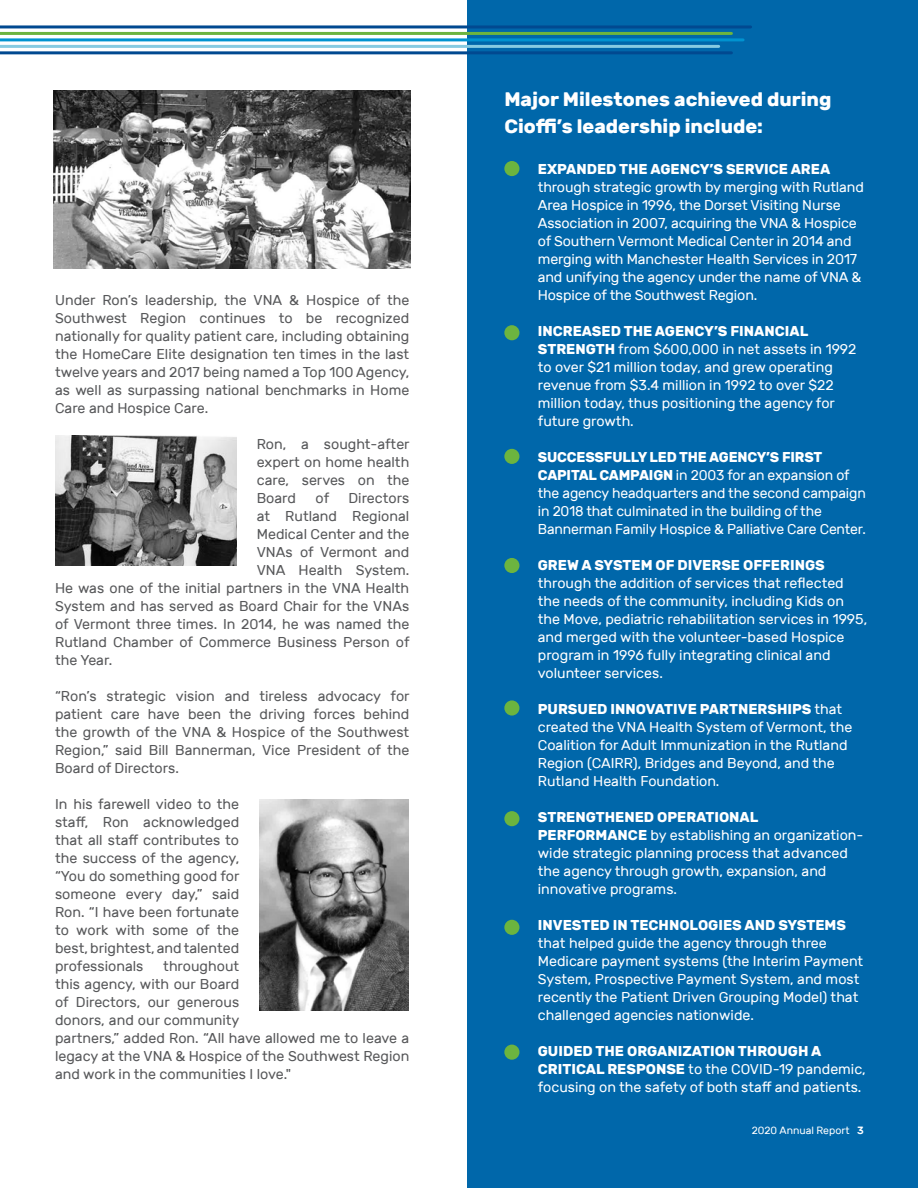
<style>
.page{position:relative;width:918px;height:1188px;background:#fff}
.page>*{position:absolute;margin:0;border:0;box-sizing:border-box;transform-origin:0 0}
.t1{font:700 19.5px/27px "Rubik";color:#fff}
.t2{font:14.25px/18px "Rubik";color:#fff}
.t3{font:14.25px/18px "Rubik";color:#57585a;text-align:justify}
.t4{font:10.5px "Rubik";color:#fff}
.s1{font-weight:700}
.s2{font-weight:500}
</style>
<div class="page">
<div style="left:468px;top:0;width:450px;height:1188px;background:#0067aa"></div>
<div style="left:504px;top:161px;width:15px;height:15px;background:#6cb43f;border-radius:50%"></div>
<div style="left:504px;top:325px;width:15px;height:15px;background:#6cb43f;border-radius:50%"></div>
<div style="left:504px;top:558px;width:15px;height:15px;background:#6cb43f;border-radius:50%"></div>
<div style="left:504px;top:700px;width:15px;height:16px;background:#6cb43f;border-radius:50%"></div>
<div style="left:504px;top:811px;width:15px;height:15px;background:#6cb43f;border-radius:50%"></div>
<div style="left:504px;top:920px;width:15px;height:15px;background:#6cb43f;border-radius:50%"></div>
<div style="left:504px;top:1045px;width:15px;height:15px;background:#6cb43f;border-radius:50%"></div>
<div style="left:504px;top:449px;width:15px;height:15px;background:#6cb43f;border-radius:50%"></div>
<img style="left:54px;top:91px;width:357px;height:178px">
<img style="left:55px;top:435px;width:182px;height:130px">
<img style="left:259px;top:799px;width:150px;height:211px">
<hr style="left:0;top:25px;width:751px;height:3px;background:#014990">
<hr style="left:0;top:32px;width:731px;height:3px;background:#6cb43f">
<hr style="left:0;top:38px;width:743px;height:3px;background:#0093d0">
<hr style="left:0;top:45px;width:719px;height:3px;background:#87cbe1">
<hr style="left:0;top:51px;width:731px;height:3px;background:#014990">
<p class="t3" style="left:55px;top:291px;width:356px">Under Ron’s leadership, the VNA &amp; Hospice of the Southwest Region continues to be recognized nationally for quality patient care, including obtaining the HomeCare Elite designation ten times in the last twelve years and 2017 being named a Top 100 Agency, as well as surpassing national benchmarks in Home Care and Hospice Care.</p>
<p class="t3" style="left:257px;top:435px;width:154px">Ron, a sought-after expert on home health care, serves on the Board</p>
<p class="t3" style="left:316px;top:489px;width:15px">of</p>
<p class="t3" style="left:348px;top:489px;width:62px">Directors</p>
<p class="t3" style="left:257px;top:507px;width:154px">at Rutland Regional</p>
<p class="t3" style="left:257px;top:525px;width:154px">Medical Center and the</p>
<p class="t3" style="left:257px;top:543px;width:154px">VNAs of Vermont and</p>
<p class="t3" style="left:257px;top:561px;width:154px">VNA Health System.</p>
<p class="t3" style="left:55px;top:579px;width:356px">He was one of the initial partners in the VNA Health</p>
<p class="t3" style="left:55px;top:597px;width:356px">System and has served as Board Chair for the VNAs</p>
<p class="t3" style="left:55px;top:615px;width:356px">of Vermont three times. In 2014, he was named the</p>
<p class="t3" style="left:55px;top:633px;width:356px">Rutland Chamber of Commerce Business Person of</p>
<p class="t3" style="left:55px;top:651px;width:59px">the Year.</p>
<p class="t3" style="left:55px;top:687px;width:356px">“Ron’s strategic vision and tireless advocacy for patient care have been the driving forces behind the growth of the VNA &amp; Hospice of the Southwest Region,” said Bill Bannerman, Vice President of the Board of Directors.</p>
<p class="t3" style="left:55px;top:795px;width:186px">In his farewell video to the staff, Ron acknowledged that all staff contributes to the success of the agency, “You do something good for someone every day,” said Ron. “I have been fortunate to work with some of the best, brightest, and talented professionals</p>
<p class="t3" style="left:55px;top:957px;width:356px;text-align:left;text-indent:108px">throughout<br>this agency, with our Board<br>of Directors, our generous<br>donors, and our community<br>partners,” added Ron. “All have allowed me to leave a legacy at the VNA &amp; Hospice of the Southwest Region and work in the communities I love."</p>
<p class="t1" style="left:504px;top:86px;width:329px">Major Milestones achieved during<br>Cioffi’s leadership include:</p>
<p class="t2" style="left:538px;top:161px;width:328px"><span class="s1">EXPANDED THE AGENCY’S SERVICE AREA </span>through strategic growth by merging with Rutland Area Hospice in 1996, the Dorset Visiting Nurse Association in 2007, acquiring the VNA &amp; Hospice of Southern Vermont Medical Center in 2014 and merging with Manchester Health Services in 2017 and unifying the agency under the name of VNA &amp; Hospice of the Southwest Region.</p>
<p class="t2" style="left:538px;top:323px;width:320px"><span class="s1">INCREASED THE AGENCY’S FINANCIAL STRENGTH</span> from $600,000 in net assets in 1992 to over $21 million today, and grew operating revenue from $3.4 million in 1992 to over $22 million today, thus positioning the agency for future growth.</p>
<p class="t2" style="left:538px;top:449px;width:330px"><span class="s1">SUCCESSFULLY LED THE AGENCY’S FIRST CAPITAL CAMPAIGN</span> in 2003 for an expansion of the agency headquarters and the second campaign in 2018 that culminated in the building of the Bannerman Family Hospice &amp; Palliative Care Center.</p>
<p class="t2" style="left:538px;top:557px;width:331px"><span class="s1">GREW A SYSTEM OF DIVERSE OFFERINGS </span>through the addition of services that reflected the needs of the community, including Kids on the Move, pediatric rehabilitation services in 1995, and merged with the volunteer-based Hospice program in 1996 fully integrating clinical and volunteer services.</p>
<p class="t2" style="left:538px;top:701px;width:316px"><span class="s1">PURSUED INNOVATIVE PARTNERSHIPS</span> that created the VNA Health System of Vermont, the Coalition for Adult Immunization in the Rutland Region (CAIRR), Bridges and Beyond, and the Rutland Health Foundation.</p>
<p class="t2" style="left:538px;top:809px;width:327px"><span class="s1">STRENGTHENED OPERATIONAL PERFORMANCE</span> by establishing an organization&shy;wide strategic planning process that advanced the agency through growth, expansion, and innovative programs.</p>
<p class="t2" style="left:538px;top:917px;width:327px"><span class="s1">INVESTED IN TECHNOLOGIES AND SYSTEMS </span>that helped guide the agency through three Medicare payment systems (the Interim Payment System, Prospective Payment System, and most recently the Patient Driven Grouping Model) that challenged agencies nationwide.</p>
<p class="t2" style="left:538px;top:1043px;width:330px"><span class="s1">GUIDED THE ORGANIZATION THROUGH A<br>CRITICAL RESPONSE</span> to the COVID-19 pandemic, focusing on the safety of both staff and patients.</p>
<p class="t4" style="left:752px;top:1124px;width:114px">2020 Annual Report <span class="s2">3</span></p>
</div>
